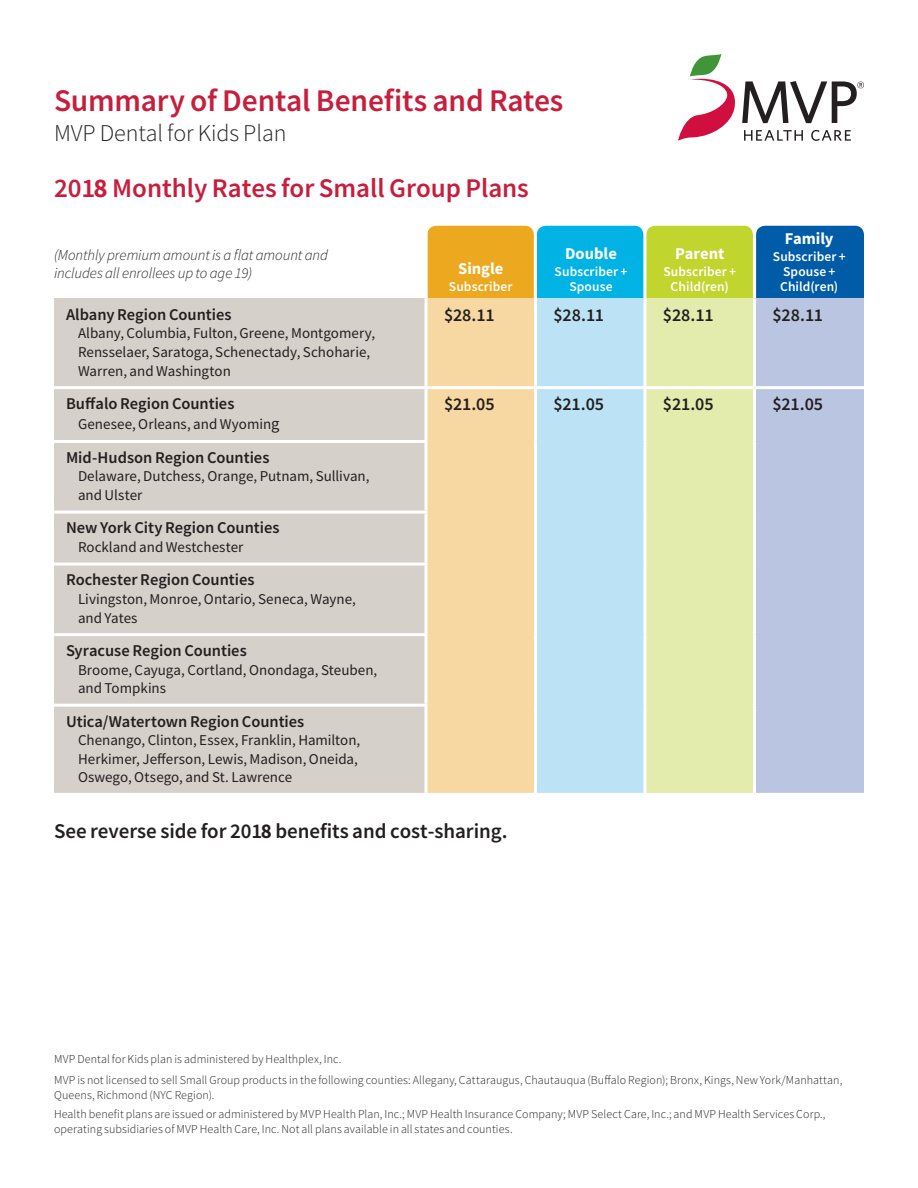
<style>
.page{position:relative;width:918px;height:1188px;background:#fff}
.page>*{position:absolute;margin:0;border:0;box-sizing:border-box;transform-origin:0 0}
.t1{font:600 31.5px "Source Sans Pro";letter-spacing:-.005em;color:#c61f3e}
.t2{font:600 27px "Source Sans Pro";color:#c61f3e}
.t3{font:300 24px "Source Sans Pro";color:#231f20}
.t4{font:600 21px "Source Sans Pro";color:#231f20}
.t5{font:600 18px "Source Sans Pro";letter-spacing:-.005em;color:#231f20}
.t6{font:600 16.5px "Source Sans Pro";letter-spacing:-.005em;color:#231f20}
.t7{font:700 16.5px "Source Sans Pro";color:#fff}
.t8{font:15px/18.6px "Source Sans Pro";color:#231f20}
.t9{font:italic 300 15px/18.6px "Source Sans Pro";letter-spacing:-.005em;color:#231f20}
.t10{font:600 13.5px/15.1px "Source Sans Pro";letter-spacing:.01em;color:#fff;text-align:center}
.t11{font:300 12px/19.4px "Source Sans Pro";letter-spacing:.01em;color:#231f20}
.s1{font-weight:700}
.s2{font-size:16.5px}
</style>
<div class="page">
<svg style="left:678px;top:54px;width:186px;height:87px"></svg>
<div style="left:54px;top:298px;width:372px;height:90px;background:#d6d0cb"></div>
<div style="left:54px;top:388px;width:372px;height:53px;background:#d6d0cb"></div>
<div style="left:54px;top:441px;width:372px;height:71px;background:#d6d0cb"></div>
<div style="left:54px;top:512px;width:372px;height:52px;background:#d6d0cb"></div>
<div style="left:54px;top:564px;width:372px;height:71px;background:#d6d0cb"></div>
<div style="left:54px;top:635px;width:372px;height:70px;background:#d6d0cb"></div>
<div style="left:54px;top:705px;width:372px;height:89px;background:#d6d0cb"></div>
<div style="left:426px;top:298px;width:110px;height:90px;background:#f7d8a2"></div>
<div style="left:426px;top:388px;width:110px;height:406px;background:#f7d8a2"></div>
<div style="left:536px;top:298px;width:109px;height:90px;background:#bbe3f5"></div>
<div style="left:536px;top:388px;width:109px;height:406px;background:#bbe3f5"></div>
<div style="left:645px;top:298px;width:109px;height:90px;background:#e3ebad"></div>
<div style="left:645px;top:388px;width:109px;height:406px;background:#e3ebad"></div>
<svg style="left:428px;top:226px;width:436px;height:73px;background:#6ea579"></svg>
<div style="left:754px;top:298px;width:110px;height:90px;background:#bac5e2"></div>
<div style="left:754px;top:388px;width:110px;height:406px;background:#bac5e2"></div>
<svg style="left:427px;top:231px;width:1px;height:67px"></svg>
<hr style="left:534px;top:226px;width:3px;height:72px;background:#fff">
<svg style="left:424px;top:298px;width:4px;height:88px"></svg>
<hr style="left:534px;top:298px;width:3px;height:88px;background:#fff">
<svg style="left:424px;top:389px;width:4px;height:51px"></svg>
<hr style="left:534px;top:389px;width:3px;height:52px;background:#fff">
<svg style="left:424px;top:443px;width:4px;height:68px"></svg>
<hr style="left:534px;top:441px;width:3px;height:71px;background:#fff">
<svg style="left:424px;top:514px;width:4px;height:49px"></svg>
<hr style="left:534px;top:512px;width:3px;height:52px;background:#fff">
<svg style="left:424px;top:566px;width:4px;height:67px"></svg>
<hr style="left:534px;top:564px;width:3px;height:71px;background:#fff">
<svg style="left:424px;top:636px;width:4px;height:68px"></svg>
<hr style="left:534px;top:635px;width:3px;height:70px;background:#fff">
<svg style="left:424px;top:707px;width:4px;height:86px"></svg>
<hr style="left:534px;top:705px;width:3px;height:88px;background:#fff">
<hr style="left:54px;top:386px;width:372px;height:3px;background:#fff">
<hr style="left:426px;top:386px;width:110px;height:3px;background:#fff">
<hr style="left:536px;top:386px;width:109px;height:3px;background:#fff">
<hr style="left:645px;top:386px;width:109px;height:3px;background:#fff">
<hr style="left:754px;top:386px;width:110px;height:3px;background:#fff">
<hr style="left:54px;top:440px;width:374px;height:3px;background:#fff">
<hr style="left:54px;top:511px;width:374px;height:3px;background:#fff">
<hr style="left:54px;top:563px;width:374px;height:3px;background:#fff">
<hr style="left:54px;top:633px;width:374px;height:3px;background:#fff">
<hr style="left:54px;top:704px;width:374px;height:3px;background:#fff">
<hr style="left:54px;top:793px;width:372px;height:3px;background:#fff">
<hr style="left:426px;top:793px;width:110px;height:3px;background:#fff">
<hr style="left:536px;top:793px;width:109px;height:3px;background:#fff">
<hr style="left:645px;top:793px;width:109px;height:3px;background:#fff">
<hr style="left:754px;top:793px;width:110px;height:3px;background:#fff">
<hr style="left:644px;top:298px;width:2px;height:88px;background:#fff">
<hr style="left:753px;top:298px;width:3px;height:88px;background:#fff">
<hr style="left:644px;top:389px;width:2px;height:52px;background:#fff">
<hr style="left:753px;top:389px;width:3px;height:52px;background:#fff">
<hr style="left:644px;top:441px;width:2px;height:71px;background:#fff">
<hr style="left:753px;top:441px;width:3px;height:71px;background:#fff">
<hr style="left:644px;top:512px;width:2px;height:52px;background:#fff">
<hr style="left:753px;top:512px;width:3px;height:52px;background:#fff">
<hr style="left:644px;top:564px;width:2px;height:71px;background:#fff">
<hr style="left:753px;top:564px;width:3px;height:71px;background:#fff">
<hr style="left:644px;top:635px;width:2px;height:70px;background:#fff">
<hr style="left:753px;top:635px;width:3px;height:70px;background:#fff">
<hr style="left:644px;top:705px;width:2px;height:88px;background:#fff">
<hr style="left:753px;top:705px;width:3px;height:88px;background:#fff">
<h2 class="t1" style="left:54px;top:80px;width:511px">Summary of Dental Benefits and Rates</h2>
<h2 class="t3" style="left:54px;top:118px;width:234px">MVP Dental for Kids Plan</h2>
<h2 class="t2" style="left:54px;top:171px;width:476px">201<span class="s1">8</span> Monthly Rates for Small Group Plans</h2>
<p class="t9" style="left:54px;top:245px;width:276px">(Monthly premium amount is a flat amount and includes all enrollees up to age 19)</p>
<p class="t7" style="left:458px;top:258px;width:47px">Single</p>
<p class="t10" style="left:449px;top:279px;width:65px">Subscriber</p>
<p class="t7" style="left:565px;top:243px;width:53px">Double</p>
<p class="t10" style="left:555px;top:264px;width:74px">Subscriber +<br>Spouse</p>
<p class="t7" style="left:675px;top:243px;width:51px">Parent</p>
<p class="t10" style="left:663px;top:264px;width:74px">Subscriber +<br>Child(ren)</p>
<p class="t7" style="left:785px;top:227px;width:50px">Family</p>
<p class="t10" style="left:773px;top:249px;width:74px">Subscriber +<br>Spouse +<br>Child(ren)</p>
<p class="t6" style="left:66px;top:304px;width:167px">Albany Region Counties</p>
<p class="t8" style="left:78px;top:324px;width:299px">Albany, Columbia, Fulton, Greene, Montgomery,<br>Rensselaer, Saratoga, Schenectady, Schoharie,<br>Warren, and Washington</p>
<p class="t6" style="left:66px;top:393px;width:170px">Buffalo Region Counties</p>
<p class="t8" style="left:78px;top:415px;width:203px">Genesee, Orleans, and Wyomin<span class="s2">g</span></p>
<p class="t6" style="left:66px;top:447px;width:205px">Mid-Hudson Region Counties</p>
<p class="t8" style="left:78px;top:467px;width:293px">Delaware, Dutchess, Orange, Putnam, Sullivan, and Ulster</p>
<p class="t6" style="left:66px;top:517px;width:215px">New York City Region Counties</p>
<p class="t8" style="left:78px;top:538px;width:167px">Rockland and Westchester</p>
<p class="t6" style="left:66px;top:569px;width:190px">Rochester Region Counties</p>
<p class="t8" style="left:78px;top:590px;width:279px">Livingston, Monroe, Ontario, Seneca, Wayne, and Yates</p>
<p class="t6" style="left:66px;top:640px;width:182px">Syracuse Region Counties</p>
<p class="t8" style="left:78px;top:660px;width:301px">Broome, Cayuga, Cortland, Onondaga, Steuben, and Tompkins</p>
<p class="t6" style="left:66px;top:710px;width:240px">Utica/Watertown Region Counties</p>
<p class="t8" style="left:78px;top:731px;width:284px">Chenango, Clinton, Essex, Franklin, Hamilton,<br>Herkimer, Jefferson, Lewis, Madison, Oneida,<br>Oswego, Otsego, and St. Lawrence</p>
<p class="t5" style="left:444px;top:303px;width:52px">$28.11</p>
<p class="t5" style="left:553px;top:303px;width:52px">$28.11</p>
<p class="t5" style="left:663px;top:303px;width:52px">$28.11</p>
<p class="t5" style="left:772px;top:303px;width:52px">$28.11</p>
<p class="t5" style="left:444px;top:392px;width:52px">$21.05</p>
<p class="t5" style="left:553px;top:392px;width:52px">$21.05</p>
<p class="t5" style="left:663px;top:392px;width:52px">$21.05</p>
<p class="t5" style="left:772px;top:392px;width:52px">$21.05</p>
<h3 class="t4" style="left:54px;top:818px;width:455px">See reverse side for 201<span class="s1">8</span> benefits and cost-sharing.</h3>
<p class="t11" style="left:54px;top:1050px;width:289px">MVP Dental for Kids plan is administered by Healthplex, Inc.</p>
<p class="t11" style="left:54px;top:1071px;width:790px">MVP is not licensed to sell Small Group products in the following counties: Allegany, Cattaraugus, Chautauqua (Buffalo Region); Bronx, Kings, New York/Manhattan,</p>
<p class="t11" style="left:54px;top:1085px;width:773px">Queens, Richmond (NYC Region).<br>Health benefit plans are issued or administered by MVP Health Plan, Inc.; MVP Health Insurance Company; MVP Select Care, Inc.; and MVP Health Services Corp.,</p>
<p class="t11" style="left:54px;top:1120px;width:460px">operating subsidiaries of MVP Health Care, Inc. Not all plans available in all states and counties.</p>
</div>
